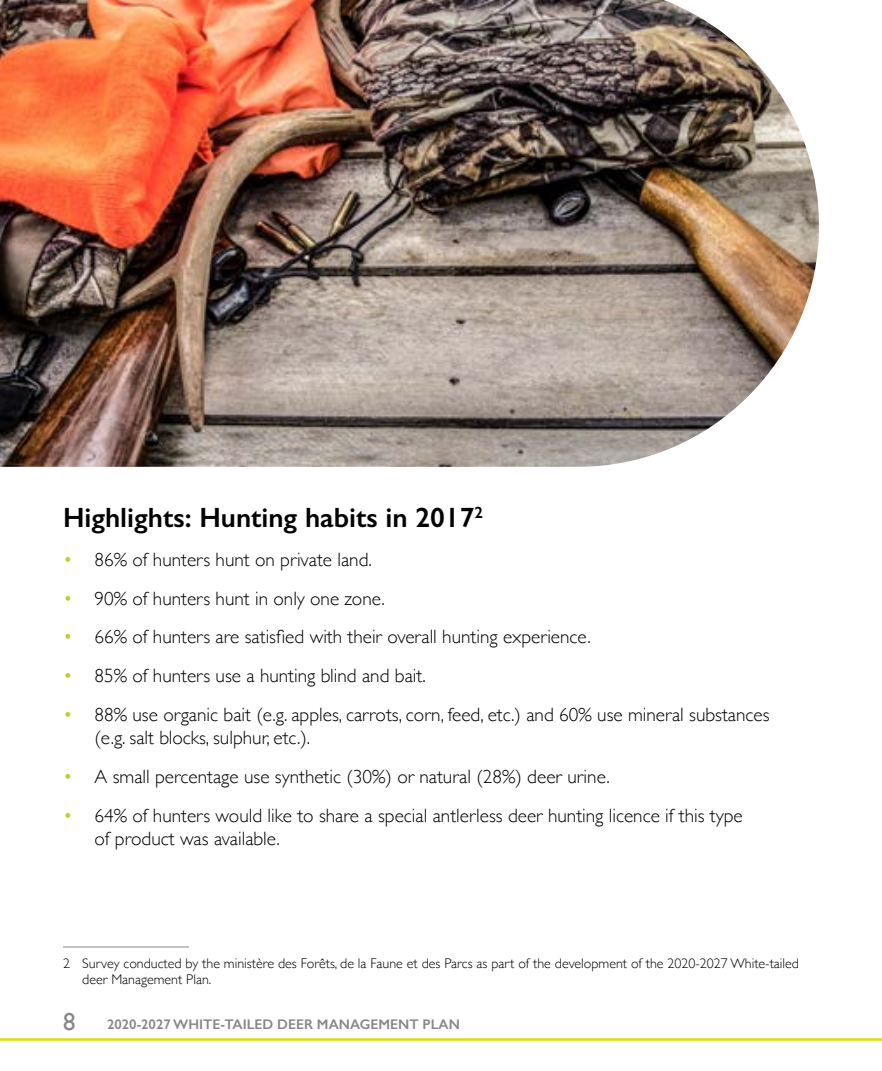
<style>
.page{position:relative;width:882px;height:1071px;background:#fff}
.page>*{position:absolute;margin:0;border:0;box-sizing:border-box;transform-origin:0 0}
.t1{font:600 28px "Gill Sans";color:#000}
.t2{font:24.5px "Gill Sans";color:#878787}
.t3{font:300 19.25px/23.1px "Gill Sans";color:#000}
.t4{font:300 14px/16.8px "Gill Sans";color:#000}
.t5{font:600 14px "Gill Sans";color:#878787}
.s1{color:#bacf29}
</style>
<div class="page">
<hr style="left:0;top:1038px;width:882px;height:3px;background:#dedc00">
<hr style="left:63px;top:947px;width:126px;height:1px;background:#878787">
<img style="left:0;top:0;width:819px;height:467px">
<h1 class="t1" style="left:63px;top:500px;width:422px">Highlights: Hunting habits in 2017<sup>2</sup></h1>
<p class="t3" style="left:63px;top:547px;width:310px"><span class="s1">•</span> 86% of hunters hunt on private land.</p>
<p class="t3" style="left:63px;top:586px;width:324px"><span class="s1">•</span> 90% of hunters hunt in only one zone.</p>
<p class="t3" style="left:63px;top:625px;width:529px"><span class="s1">•</span> 66% of hunters are satisfied with their overall hunting experience.</p>
<p class="t3" style="left:63px;top:663px;width:364px"><span class="s1">•</span> 85% of hunters use a hunting blind and bait.</p>
<p class="t3" style="left:94px;top:702px;width:677px;text-indent:-31px"><span class="s1">•</span> 88% use organic bait (e.g. apples, carrots, corn, feed, etc.) and 60% use mineral substances (e.g. salt blocks, sulphur, etc.).</p>
<p class="t3" style="left:63px;top:764px;width:548px"><span class="s1">•</span> A small percentage use synthetic (30%) or natural (28%) deer urine.</p>
<p class="t3" style="left:94px;top:803px;width:650px;text-indent:-31px"><span class="s1">•</span> 64% of hunters would like to share a special antlerless deer hunting licence if this type of product was available.</p>
<p class="t4" style="left:82px;top:954px;width:718px;text-indent:-19px">2 Survey conducted by the ministère des Forêts, de la Faune et des Parcs as part of the development of the 2020-2027 White-tailed deer Management Plan.</p>
<p class="t2" style="left:63px;top:1007px;width:14px">8</p>
<p class="t5" style="left:107px;top:1016px;width:354px">2020-2027 WHITE-TAILED DEER MANAGEMENT PLAN</p>
</div>
